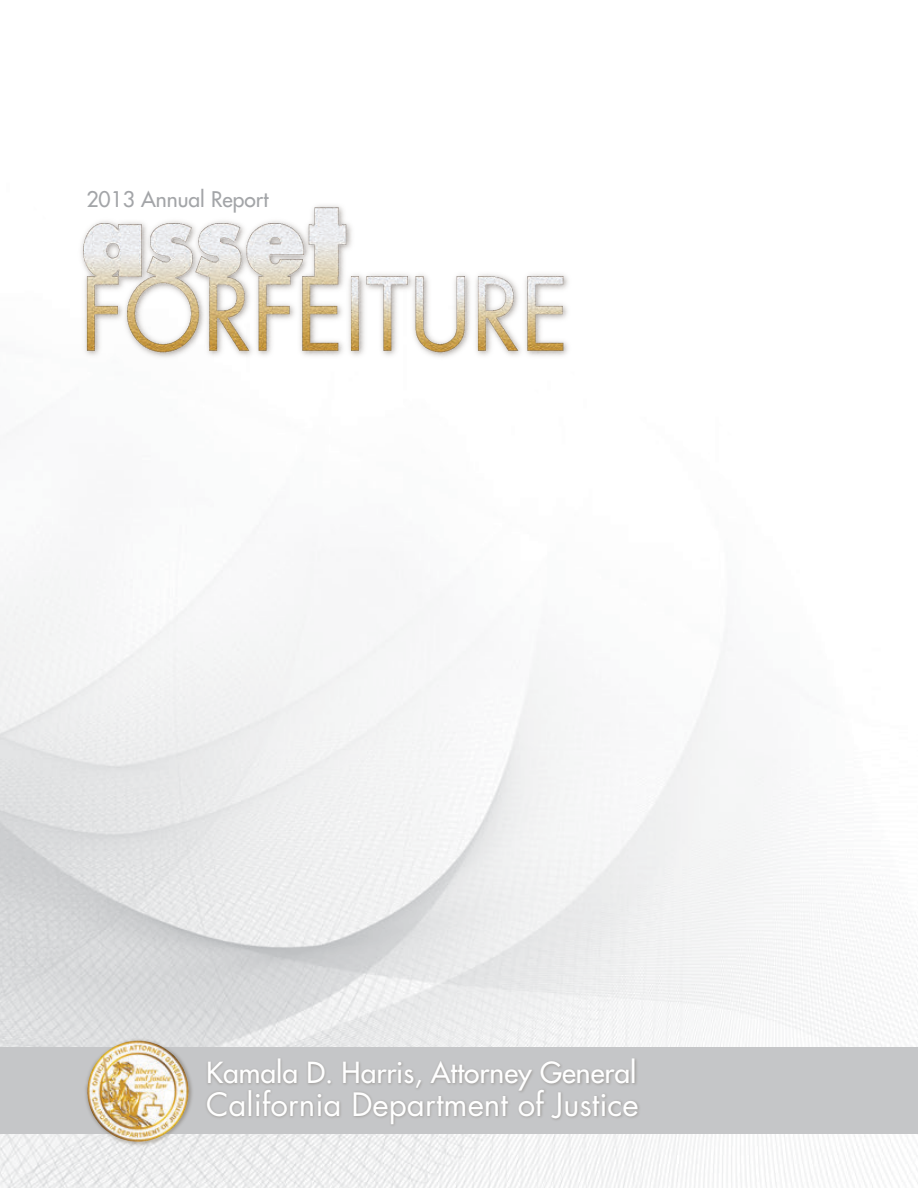
<style>
.page{position:relative;width:918px;height:1188px;background:#fff}
.page>*{position:absolute;margin:0;border:0;box-sizing:border-box;transform-origin:0 0}
.t1{font:31.35px "Futura";color:#fff}
.t2{font:28.35px "Futura";color:#fff}
.t3{font:21px "Futura";color:#a3a5a8}
</style>
<div class="page">
<img style="left:0;top:433px;width:918px;height:755px">
<img style="left:81px;top:205px;width:487px;height:153px">
<div style="left:0;top:1047px;width:918px;height:87px;background:#c5c6c8"></div>
<img style="left:83px;top:1036px;width:112px;height:112px">
<img style="left:85px;top:1037px;width:107px;height:107px">
<img style="left:206px;top:1059px;width:434px;height:67px">
<p class="t3" style="left:87px;top:186px;width:184px">2013 Annual Report</p>
<p class="t2" style="left:206px;top:1054px;width:432px">Kamala D. Harris, Attorney General</p>
<p class="t1" style="left:206px;top:1083px;width:434px">California Department of Justice</p>
</div>
